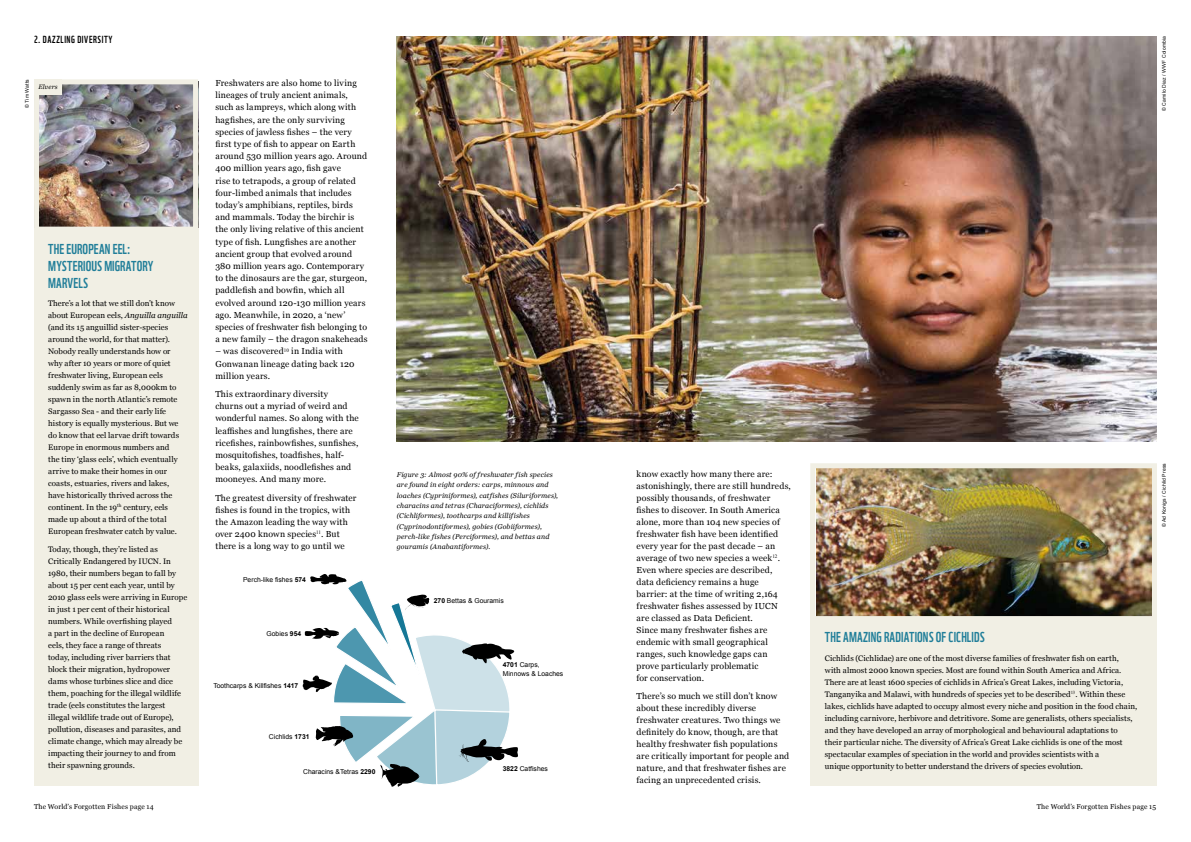
<style>
.page{position:relative;width:1191px;height:842px;background:#fff}
.page>*{position:absolute;margin:0;border:0;box-sizing:border-box;transform-origin:0 0}
.t1{font:14px/17px "WWF";letter-spacing:.01em;color:#207e99}
.t2{font:10px "WWF";letter-spacing:.065em;color:#000}
.t3{font:8.8px/12.2px "Georgia";letter-spacing:.02em;color:#000}
.t4{font:8px/12px "Georgia";letter-spacing:.01em;color:#000}
.t5{font:italic 7px/10.3px "Georgia";letter-spacing:.02em;color:#000}
.t6{font:7px "Georgia";letter-spacing:.015em;color:#000}
.t7{font:6.8px/8.7px "Arial";color:#000}
.t8{font:italic 6.5px "Georgia";letter-spacing:.025em;color:#000}
.t9{font:5px "Arial";letter-spacing:.03em;color:#000}
.s1{font-style:italic}
.s2{font-weight:700}
</style>
<div class="page">
<div style="left:810px;top:495px;width:347px;height:290px;background:#f1efe4"></div>
<img style="left:816px;top:469px;width:335px;height:146px">
<div style="left:810px;top:463px;width:347px;height:158px;border:5px solid #f1efe4"></div>
<img style="left:397px;top:36px;width:760px;height:405px">
<div style="left:34px;top:81px;width:164px;height:704px;background:#f1efe4"></div>
<img style="left:40px;top:85px;width:152px;height:141px">
<div style="left:34px;top:79px;width:164px;height:153px;border:5px solid #f1efe4"></div>
<div style="left:35px;top:79px;width:27px;height:16px;background:#f1efe4"></div>
<svg style="left:302px;top:574px;width:216px;height:213px"></svg>
<p class="t2" style="left:34px;top:31px;width:80px">2. DAZZLING DIVERSITY</p>
<p class="t9" style="left:24px;top:108px;width:30px;rotate:-90deg">© Tim Watts</p>
<p class="t8" style="left:38px;top:82px;width:21px">Elvers</p>
<h1 class="t1" style="left:48px;top:239px;width:107px">THE EUROPEAN EEL:<br>MYSTERIOUS MIGRATORY<br>MARVELS</h1>
<p class="t4" style="left:48px;top:297px;width:141px">There’s a lot that we still don’t know about European eels, <span class="s1">Anguilla anguilla </span>(and its 15 anguillid sister-species around the world, for that matter).<br>Nobody really understands how or<br>why after 10 years or more of quiet freshwater living, European eels suddenly swim as far as 8,000km to spawn in the north Atlantic’s remote Sargasso Sea - and their early life history is equally mysterious. But we do know that eel larvae drift towards Europe in enormous numbers and<br>the tiny ‘glass eels’, which eventually arrive to make their homes in our coasts, estuaries, rivers and lakes, have historically thrived across the continent. In the 19<sup>th</sup> century, eels made up about a third of the total European freshwater catch by value.</p>
<p class="t4" style="left:48px;top:543px;width:141px">Today, though, they’re listed as Critically Endangered by IUCN. In 1980, their numbers began to fall by about 15 per cent each year, until by 2010 glass eels were arriving in Europe in just 1 per cent of their historical numbers. While overfishing played<br>a part in the decline of European<br>eels, they face a range of threats<br>today, including river barriers that block their migration, hydropower dams whose turbines slice and dice them, poaching for the illegal wildlife trade (eels constitutes the largest illegal wildlife trade out of Europe), pollution, diseases and parasites, and climate change, which may already be impacting their journey to and from their spawning grounds.</p>
<p class="t6" style="left:34px;top:801px;width:121px">The World’s Forgotten Fishes page 14</p>
<p class="t3" style="left:215px;top:76px;width:154px">Freshwaters are also home to living lineages of truly ancient animals, such as lampreys, which along with hagfishes, are the only surviving species of jawless fishes – the very first type of fish to appear on Earth around 530 million years ago. Around 400 million years ago, fish gave<br>rise to tetrapods, a group of related four-limbed animals that includes today’s amphibians, reptiles, birds and mammals. Today the birchir is the only living relative of this ancient type of fish. Lungfishes are another ancient group that evolved around 380 million years ago. Contemporary to the dinosaurs are the gar, sturgeon, paddlefish and bowfin, which all evolved around 120-130 million years ago. Meanwhile, in 2020, a ‘new’ species of freshwater fish belonging to a new family – the dragon snakeheads</p>
<p class="t3" style="left:215px;top:345px;width:140px">– was discovered<sup>10</sup> in India with<br>Gonwanan lineage dating back 120 million years.</p>
<p class="t3" style="left:215px;top:387px;width:145px">This extraordinary diversity<br>churns out a myriad of weird and wonderful names. So along with the leaffishes and lungfishes, there are ricefishes, rainbowfishes, sunfishes, mosquitofishes, toadfishes, half&shy;beaks, galaxiids, noodlefishes and mooneyes. And many more.</p>
<p class="t3" style="left:215px;top:491px;width:143px">The greatest diversity of freshwater fishes is found in the tropics, with the Amazon leading the way with over 2400 known species<sup>11</sup>. But there is a long way to go until we</p>
<p class="t7" style="left:243px;top:575px;width:64px">Perch-like fishes <span class="s2">574</span></p>
<p class="t7" style="left:267px;top:629px;width:36px">Gobies <span class="s2">954</span></p>
<p class="t7" style="left:213px;top:681px;width:86px">Toothcarps &amp; Killfishes <span class="s2">1417</span></p>
<p class="t7" style="left:269px;top:732px;width:42px">Cichlids <span class="s2">1731</span></p>
<p class="t7" style="left:303px;top:767px;width:74px">Characins &amp;Tetras <span class="s2">2290</span></p>
<p class="t5" style="left:397px;top:469px;width:163px">Figure 3: Almost 90% of freshwater fish species are found in eight orders: carps, minnows and loaches (Cypriniformes), catfishes (Siluriformes), characins and tetras (Characiformes), cichlids (Cichliformes), toothcarps and killifishes (Cyprinodontiformes), gobies (Gobiiformes), perch-like fishes (Perciformes), and bettas and gouramis (Anabantiformes).</p>
<p class="t7" style="left:434px;top:596px;width:71px"><span class="s2">270</span> Bettas &amp; Gouramis</p>
<p class="t7" style="left:503px;top:660px;width:62px"><span class="s2">4701</span> Carps,<br>Minnows &amp; Loaches</p>
<p class="t7" style="left:503px;top:764px;width:47px"><span class="s2">3822</span> Catfishes</p>
<p class="t9" style="left:1160px;top:111px;width:76px;rotate:-90deg">© Camilo Diaz / WWF Colombia</p>
<p class="t3" style="left:636px;top:468px;width:156px">know exactly how many there are: astonishingly, there are still hundreds, possibly thousands, of freshwater fishes to discover. In South America alone, more than 104 new species of freshwater fish have been identified every year for the past decade – an average of two new species a week<sup>12</sup>.<br>Even where species are described, data deficiency remains a huge barrier: at the time of writing 2,164 freshwater fishes assessed by IUCN are classed as Data Deficient.<br>Since many freshwater fishes are endemic with small geographical ranges, such knowledge gaps can prove particularly problematic<br>for conservation.</p>
<p class="t3" style="left:636px;top:689px;width:154px">There’s so much we still don’t know about these incredibly diverse freshwater creatures. Two things we definitely do know, though, are that healthy freshwater fish populations are critically important for people and nature, and that freshwater fishes are facing an unprecedented crisis.</p>
<p class="t9" style="left:1160px;top:527px;width:66px;rotate:-90deg">© Ad Konigs / Cichlid Press</p>
<h1 class="t1" style="left:825px;top:627px;width:161px">THE AMAZING RADIATIONS OF CICHLIDS</h1>
<p class="t4" style="left:825px;top:652px;width:314px">Cichlids (Cichlidae) are one of the most diverse families of freshwater fish on earth,<br>with almost 2000 known species. Most are found within South America and Africa.<br>There are at least 1600 species of cichlids in Africa’s Great Lakes, including Victoria, Tanganyika and Malawi, with hundreds of species yet to be described<sup>13</sup>. Within these lakes, cichlids have adapted to occupy almost every niche and position in the food chain, including carnivore, herbivore and detritivore. Some are generalists, others specialists, and they have developed an array of morphological and behavioural adaptations to<br>their particular niche. The diversity of Africa’s Great Lake cichlids is one of the most spectacular examples of speciation in the world and provides scientists with a<br>unique opportunity to better understand the drivers of species evolution.</p>
<p class="t6" style="left:1036px;top:801px;width:121px">The World’s Forgotten Fishes page 15</p>
</div>
